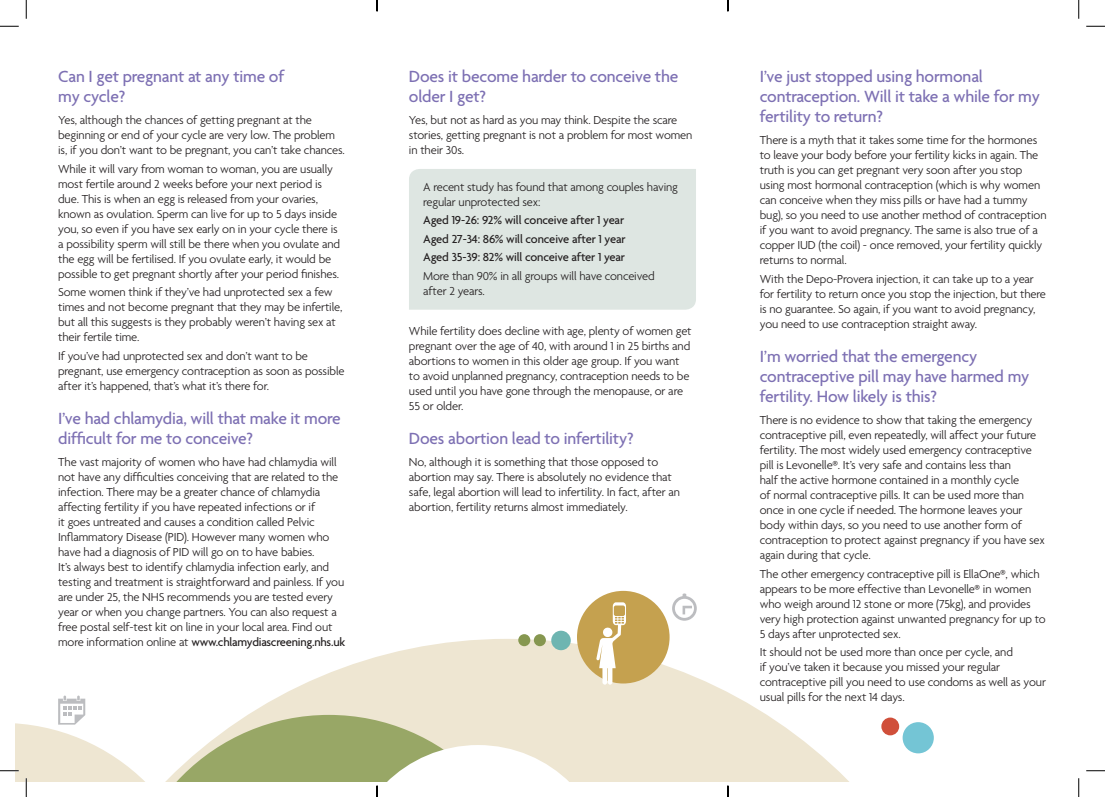
<style>
.page{position:relative;width:1105px;height:797px;background:#fff}
.page>*{position:absolute;margin:0;border:0;box-sizing:border-box;transform-origin:0 0}
.t1{font:500 17.5px/20px "Agenda";letter-spacing:-.01em;color:#7d70b3}
.t2{font:300 12.5px/15px "Agenda";letter-spacing:-.01em;color:#231f20}
.t3{font:500 12.5px/18.5px "Agenda";letter-spacing:-.01em;color:#231f20;text-align:justify}
.s1{font-weight:500}
</style>
<div class="page">
<div style="left:409px;top:169px;width:287px;height:141px;background:#dee6e2"></div>
<svg style="left:282px;top:639px;width:652px;height:142px;fill:#eee6d2"></svg>
<div style="left:577px;top:591px;width:93px;height:92px;background:#c5a14f;border-radius:50%"></div>
<svg style="left:596px;top:602px;width:30px;height:82px"></svg>
<svg style="left:672px;top:593px;width:25px;height:27px"></svg>
<div style="left:551px;top:630px;width:20px;height:20px;background:#6eb5b1;border-radius:50%"></div>
<div style="left:534px;top:634px;width:12px;height:12px;background:#869750;border-radius:50%"></div>
<div style="left:518px;top:634px;width:12px;height:12px;background:#869750;border-radius:50%"></div>
<div style="left:903px;top:722px;width:31px;height:31px;background:#74c5d5;border-radius:50%"></div>
<div style="left:881px;top:717px;width:18px;height:18px;background:#d04f3a;border-radius:50%"></div>
<svg style="left:0;top:25px;width:19px;height:2px"></svg>
<svg style="left:1086px;top:25px;width:19px;height:2px"></svg>
<svg style="left:1086px;top:770px;width:19px;height:1px"></svg>
<svg style="left:25px;top:0;width:2px;height:19px"></svg>
<svg style="left:1078px;top:0;width:1px;height:19px"></svg>
<svg style="left:1078px;top:778px;width:1px;height:19px"></svg>
<svg style="left:376px;top:0;width:2px;height:11px"></svg>
<svg style="left:0;top:695px;width:609px;height:102px"></svg>
<svg style="left:727px;top:0;width:2px;height:11px"></svg>
<svg style="left:727px;top:785px;width:2px;height:12px"></svg>
<h1 class="t1" style="left:58px;top:66px;width:228px">Can I get pregnant at any time of my cycle?</h1>
<p class="t2" style="left:58px;top:113px;width:288px">Yes, although the chances of getting pregnant at the beginning or end of your cycle are very low. The problem is, if you don’t want to be pregnant, you can’t take chances.</p>
<p class="t2" style="left:58px;top:161px;width:284px">While it will vary from woman to woman, you are usually most fertile around 2 weeks before your next period is due. This is when an egg is released from your ovaries, known as ovulation. Sperm can live for up to 5 days inside you, so even if you have sex early on in your cycle there is a possibility sperm will still be there when you ovulate and the egg will be fertilised. If you ovulate early, it would be possible to get pregnant shortly after your period finishes.</p>
<p class="t2" style="left:58px;top:285px;width:286px">Some women think if they’ve had unprotected sex a few times and not become pregnant that they may be infertile, but all this suggests is they probably weren’t having sex at their fertile time.</p>
<p class="t2" style="left:58px;top:348px;width:288px">If you’ve had unprotected sex and don’t want to be pregnant, use emergency contraception as soon as possible after it’s happened, that’s what it’s there for.</p>
<h1 class="t1" style="left:58px;top:408px;width:284px">I’ve had chlamydia, will that make it more difficult for me to conceive?</h1>
<p class="t2" style="left:58px;top:454px;width:288px">The vast majority of women who have had chlamydia will not have any difficulties conceiving that are related to the infection. There may be a greater chance of chlamydia affecting fertility if you have repeated infections or if<br>it goes untreated and causes a condition called Pelvic Inflammatory Disease (PID). However many women who have had a diagnosis of PID will go on to have babies.<br>It’s always best to identify chlamydia infection early, and testing and treatment is straightforward and painless. If you are under 25, the NHS recommends you are tested every year or when you change partners. You can also request a free postal self-test kit on line in your local area. Find out more information online at <span class="s1">www.chlamydiascreening.nhs.uk</span></p>
<h1 class="t1" style="left:409px;top:66px;width:271px">Does it become harder to conceive the older I get?</h1>
<p class="t2" style="left:409px;top:113px;width:285px">Yes, but not as hard as you may think. Despite the scare stories, getting pregnant is not a problem for most women in their 30s.</p>
<p class="t2" style="left:423px;top:179px;width:256px">A recent study has found that among couples having regular unprotected sex:</p>
<p class="t3" style="left:423px;top:210px;width:204px">Aged 19-26: 92% will conceive after 1 year Aged 27-34: 86% will conceive after 1 year Aged 35-39: 82% will conceive after 1 year</p>
<p class="t2" style="left:423px;top:268px;width:233px">More than 90% in all groups will have conceived after 2 years.</p>
<p class="t2" style="left:409px;top:323px;width:284px">While fertility does decline with age, plenty of women get pregnant over the age of 40, with around 1 in 25 births and abortions to women in this older age group. If you want to avoid unplanned pregnancy, contraception needs to be used until you have gone through the menopause, or are 55 or older.</p>
<h1 class="t1" style="left:409px;top:428px;width:226px">Does abortion lead to infertility?</h1>
<p class="t2" style="left:409px;top:454px;width:273px">No, although it is something that those opposed to abortion may say. There is absolutely no evidence that safe, legal abortion will lead to infertility. In fact, after an abortion, fertility returns almost immediately.</p>
<h1 class="t1" style="left:760px;top:66px;width:282px">I’ve just stopped using hormonal contraception. Will it take a while for my fertility to return?</h1>
<p class="t2" style="left:760px;top:133px;width:288px">There is a myth that it takes some time for the hormones to leave your body before your fertility kicks in again. The truth is you can get pregnant very soon after you stop using most hormonal contraception (which is why women can conceive when they miss pills or have had a tummy bug), so you need to use another method of contraception if you want to avoid pregnancy. The same is also true of a copper IUD (the coil) - once removed, your fertility quickly returns to normal.</p>
<p class="t2" style="left:760px;top:271px;width:288px">With the Depo-Provera injection, it can take up to a year for fertility to return once you stop the injection, but there is no guarantee. So again, if you want to avoid pregnancy, you need to use contraception straight away.</p>
<h1 class="t1" style="left:760px;top:346px;width:271px">I’m worried that the emergency contraceptive pill may have harmed my fertility. How likely is this?</h1>
<p class="t2" style="left:760px;top:412px;width:287px">There is no evidence to show that taking the emergency contraceptive pill, even repeatedly, will affect your future fertility. The most widely used emergency contraceptive pill is Levonelle®. It’s very safe and contains less than<br>half the active hormone contained in a monthly cycle<br>of normal contraceptive pills. It can be used more than once in one cycle if needed. The hormone leaves your body within days, so you need to use another form of contraception to protect against pregnancy if you have sex again during that cycle.</p>
<p class="t2" style="left:760px;top:566px;width:287px">The other emergency contraceptive pill is EllaOne®, which appears to be more effective than Levonelle® in women who weigh around 12 stone or more (75kg), and provides very high protection against unwanted pregnancy for up to 5 days after unprotected sex.</p>
<p class="t2" style="left:760px;top:644px;width:288px">It should not be used more than once per cycle, and<br>if you’ve taken it because you missed your regular contraceptive pill you need to use condoms as well as your usual pills for the next 14 days.</p>
</div>
